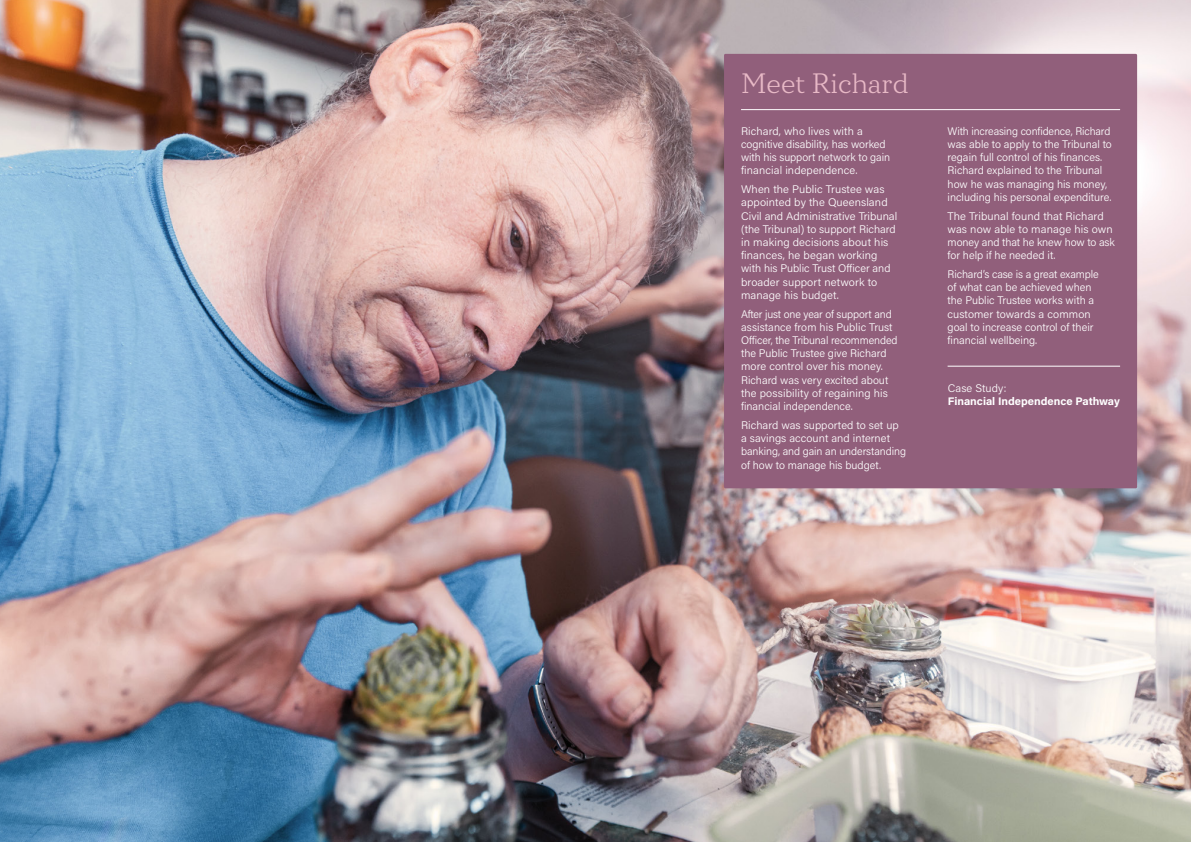
<style>
.page{position:relative;width:1191px;height:842px;background:#fff}
.page>*{position:absolute;margin:0;border:0;box-sizing:border-box;transform-origin:0 0}
.t1{font:300 28px "Circe Slab C";color:#e8b9c6}
.t2{font:300 11px/13.2px "Acumin Pro";color:#fff}
.t3{font:700 11px "Acumin Pro";color:#fff}
</style>
<div class="page">
<img style="left:0;top:0;width:1191px;height:842px">
<div style="left:724px;top:54px;width:413px;height:434px;background:#915f7b"></div>
<hr style="left:947px;top:366px;width:173px;height:1px;background:#fff">
<hr style="left:741px;top:109px;width:379px;height:1px;background:#fff">
<h1 class="t1" style="left:741px;top:67px;width:169px">Meet Richard</h1>
<p class="t2" style="left:741px;top:124px;width:151px">Richard, who lives with a cognitive disability, has worked with his support network to gain financial independence.</p>
<p class="t2" style="left:741px;top:182px;width:158px">When the Public Trustee was appointed by the Queensland<br>Civil and Administrative Tribunal (the Tribunal) to support Richard in making decisions about his finances, he began working with his Public Trust Officer and broader support network to manage his budget.</p>
<p class="t2" style="left:741px;top:307px;width:158px">After just one year of support and assistance from his Public Trust<br>Officer, the Tribunal recommended the Public Trustee give Richard more control over his money.<br>Richard was very excited about the possibility of regaining his financial independence.</p>
<p class="t2" style="left:741px;top:418px;width:166px">Richard was supported to set up a savings account and internet banking, and gain an understanding of how to manage his budget.</p>
<p class="t2" style="left:947px;top:124px;width:166px">With increasing confidence, Richard was able to apply to the Tribunal to regain full control of his finances.<br>Richard explained to the Tribunal how he was managing his money, including his personal expenditure.</p>
<p class="t2" style="left:947px;top:209px;width:169px">The Tribunal found that Richard was now able to manage his own money and that he knew how to ask for help if he needed it.</p>
<p class="t2" style="left:947px;top:267px;width:153px">Richard’s case is a great example of what can be achieved when the Public Trustee works with a customer towards a common goal to increase control of their financial wellbeing.</p>
<p class="t2" style="left:947px;top:381px;width:60px">Case Study:</p>
<p class="t3" style="left:947px;top:393px;width:174px">Financial Independence Pathway</p>
</div>
